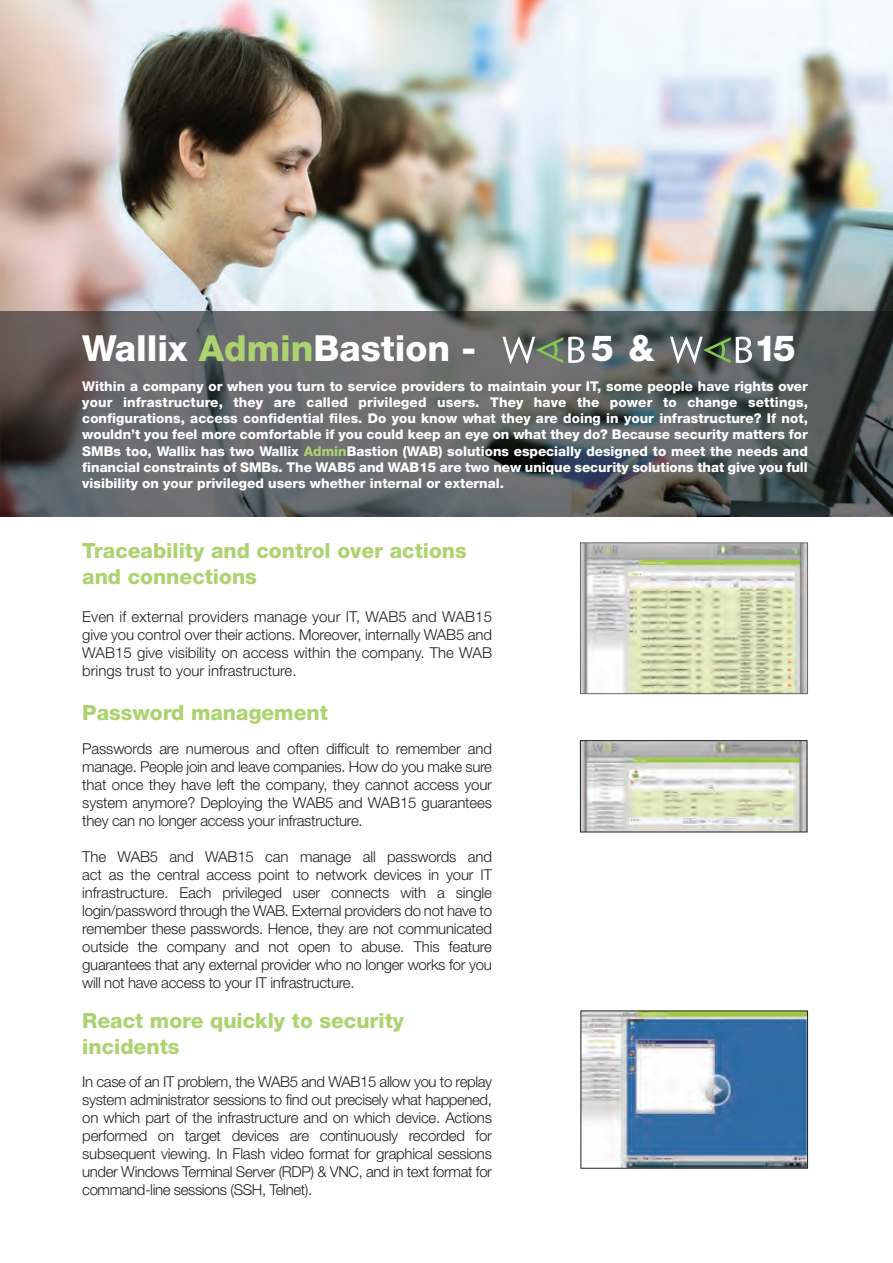
<style>
.page{position:relative;width:893px;height:1263px;background:#fff}
.page>*{position:absolute;margin:0;border:0;box-sizing:border-box;transform-origin:0 0}
.t1{font:800 36px "Helvetica Neue";color:#fff}
.t2{font:800 21px/25.2px "Helvetica Neue";color:#acd370}
.t3{font:300 15px/18px "Helvetica Neue";letter-spacing:-.02em;color:#231f20;text-align:justify}
.t4{font:800 13.5px/16.2px "Helvetica Neue";color:#fff;text-align:justify}
.s1{color:#acd370}
</style>
<div class="page">
<img style="left:0;top:0;width:893px;height:312px">
<img style="left:0;top:312px;width:893px;height:204px">
<img style="left:582px;top:742px;width:223px;height:88px">
<div style="left:580px;top:740px;width:227px;height:92px;border:1px solid #231f20"></div>
<img style="left:582px;top:1012px;width:224px;height:154px">
<div style="left:580px;top:1010px;width:228px;height:158px;border:1px solid #231f20"></div>
<img style="left:582px;top:544px;width:224px;height:148px">
<div style="left:580px;top:542px;width:228px;height:152px;border:1px solid #656a64"></div>
<svg style="left:502px;top:337px;width:83px;height:27px"></svg>
<svg style="left:670px;top:337px;width:82px;height:27px"></svg>
<h1 class="t1" style="left:82px;top:336px;width:395px">Wallix <span class="s1">Admin</span>Bastion -</h1>
<h1 class="t1" style="left:591px;top:336px;width:65px">5 &amp;</h1>
<h1 class="t1" style="left:754px;top:336px;width:43px">15</h1>
<p class="t4" style="left:82px;top:379px;width:727px">Within a company or when you turn to service providers to maintain your IT, some people have rights over your infrastructure, they are called privileged users. They have the power to change settings, configurations, access confidential files. Do you know what they are doing in your infrastructure? If not, wouldn’t you feel more comfortable if you could keep an eye on what they do? Because security matters for SMBs too, Wallix has two Wallix <span class="s1">Admin</span>Bastion (WAB) solutions especially designed to meet the needs and financial constraints of SMBs. The WAB5 and WAB15 are two new unique security solutions that give you full visibility on your privileged users whether internal or external.</p>
<h2 class="t2" style="left:82px;top:540px;width:386px">Traceability and control over actions and connections</h2>
<p class="t3" style="left:82px;top:609px;width:411px">Even if external providers manage your IT, WAB5 and WAB15 give you control over their actions. Moreover, internally WAB5 and WAB15 give visibility on access within the company. The WAB brings trust to your infrastructure.</p>
<h2 class="t2" style="left:82px;top:702px;width:247px">Password management</h2>
<p class="t3" style="left:82px;top:741px;width:411px">Passwords are numerous and often difficult to remember and manage. People join and leave companies. How do you make sure that once they have left the company, they cannot access your system anymore? Deploying the WAB5 and WAB15 guarantees they can no longer access your infrastructure.</p>
<p class="t3" style="left:82px;top:849px;width:411px">The WAB5 and WAB15 can manage all passwords and act as the central access point to network devices in your IT infrastructure. Each privileged user connects with a single login/password through the WAB. External providers do not have to remember these passwords. Hence, they are not communicated outside the company and not open to abuse. This feature guarantees that any external provider who no longer works for you will not have access to your IT infrastructure.</p>
<h2 class="t2" style="left:82px;top:1010px;width:323px">React more quickly to security incidents</h2>
<p class="t3" style="left:82px;top:1074px;width:411px">In case of an IT problem, the WAB5 and WAB15 allow you to replay system administrator sessions to find out precisely what happened, on which part of the infrastructure and on which device. Actions performed on target devices are continuously recorded for subsequent viewing. In Flash video format for graphical sessions under Windows Terminal Server (RDP) &amp; VNC, and in text format for command-line sessions (SSH, Telnet).</p>
</div>
